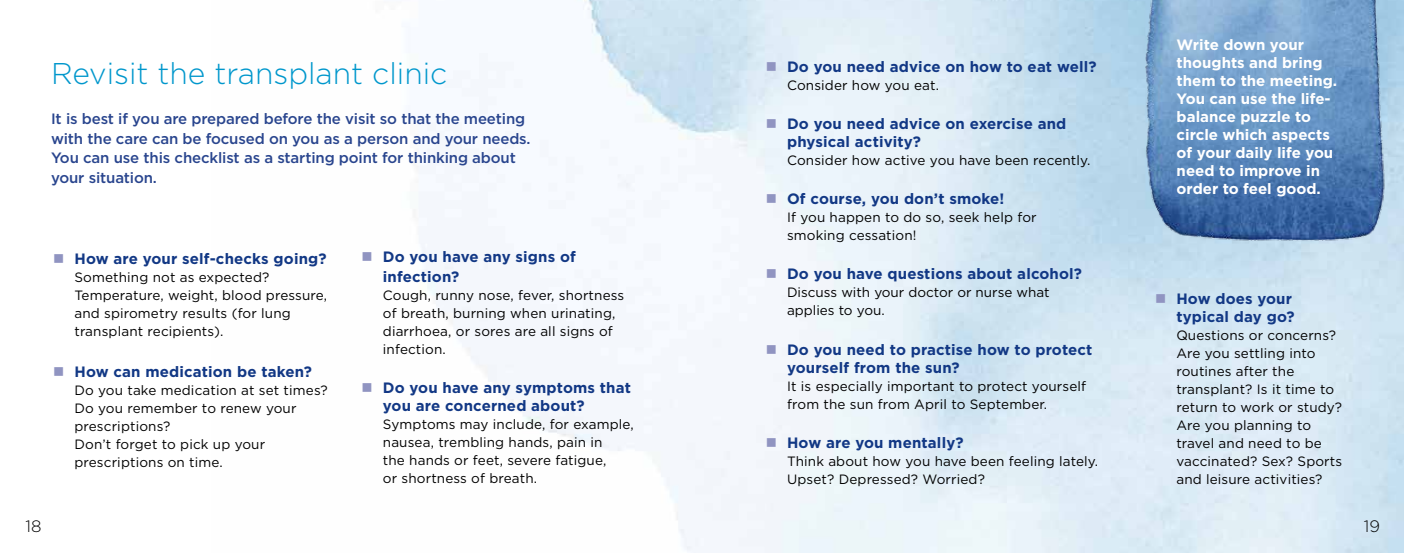
<style>
.page{position:relative;width:1404px;height:553px;background:#fff}
.page>*{position:absolute;margin:0;border:0;box-sizing:border-box;transform-origin:0 0}
.t1{font:300 30px "Gotham";color:#0097cc}
.t2{font:300 16.5px "Gotham";color:#000}
.t3{font:700 15px/18px "Gotham";letter-spacing:.01em;color:#123885}
.t4{font:500 15px/19.5px "Gotham";letter-spacing:-.01em;color:#29458e}
.t5{font:700 15px/18px "Gotham";color:#fff}
.t6{font:13.5px/18px "Gotham";letter-spacing:.01em;color:#000}
</style>
<div class="page">
<img style="left:1129px;top:0;width:274px;height:250px">
<svg style="left:767px;top:62px;width:8px;height:8px"></svg>
<svg style="left:767px;top:119px;width:8px;height:9px"></svg>
<svg style="left:767px;top:194px;width:8px;height:9px"></svg>
<svg style="left:767px;top:269px;width:8px;height:9px"></svg>
<svg style="left:767px;top:345px;width:8px;height:8px"></svg>
<svg style="left:767px;top:438px;width:8px;height:9px"></svg>
<svg style="left:1156px;top:294px;width:8px;height:9px"></svg>
<h1 class="t1" style="left:51px;top:54px;width:398px">Revisit the transplant clinic</h1>
<p class="t4" style="left:51px;top:109px;width:481px">It is best if you are prepared before the visit so that the meeting with the care can be focused on you as a person and your needs.<br>You can use this checklist as a starting point for thinking about your situation.</p>
<p class="t3" style="left:74px;top:249px;width:254px">How are your self-checks going?</p>
<p class="t6" style="left:74px;top:267px;width:254px">Something not as expected?<br>Temperature, weight, blood pressure, and spirometry results (for lung transplant recipients).</p>
<p class="t3" style="left:74px;top:362px;width:239px">How can medication be taken?</p>
<p class="t6" style="left:74px;top:380px;width:255px">Do you take medication at set times?<br>Do you remember to renew your prescriptions?<br>Don’t forget to pick up your prescriptions on time.</p>
<p class="t3" style="left:383px;top:247px;width:194px;line-height:19.8px">Do you have any signs of infection?</p>
<p class="t6" style="left:383px;top:286px;width:243px">Cough, runny nose, fever, shortness of breath, burning when urinating, diarrhoea, or sores are all signs of infection.</p>
<p class="t3" style="left:383px;top:379px;width:249px">Do you have any symptoms that you are concerned about?</p>
<p class="t6" style="left:383px;top:415px;width:252px">Symptoms may include, for example, nausea, trembling hands, pain in<br>the hands or feet, severe fatigue,<br>or shortness of breath.</p>
<p class="t3" style="left:787px;top:57px;width:311px">Do you need advice on how to eat well?</p>
<p class="t6" style="left:787px;top:75px;width:153px">Consider how you eat.</p>
<p class="t3" style="left:787px;top:114px;width:281px">Do you need advice on exercise and physical activity?</p>
<p class="t6" style="left:787px;top:151px;width:305px">Consider how active you have been recently.</p>
<p class="t3" style="left:787px;top:190px;width:219px">Of course, you don’t smoke!</p>
<p class="t6" style="left:787px;top:208px;width:251px">If you happen to do so, seek help for smoking cessation!</p>
<p class="t3" style="left:787px;top:265px;width:296px">Do you have questions about alcohol?</p>
<p class="t6" style="left:787px;top:283px;width:264px">Discuss with your doctor or nurse what applies to you.</p>
<p class="t3" style="left:787px;top:340px;width:307px">Do you need to practise how to protect yourself from the sun?</p>
<p class="t6" style="left:787px;top:377px;width:300px">It is especially important to protect yourself from the sun from April to September.</p>
<p class="t3" style="left:787px;top:433px;width:178px">How are you mentally?</p>
<p class="t6" style="left:787px;top:452px;width:312px">Think about how you have been feeling lately.<br>Upset? Depressed? Worried?</p>
<p class="t5" style="left:1176px;top:36px;width:162px">Write down your thoughts and bring them to the meeting.<br>You can use the life&shy;balance puzzle to circle which aspects of your daily life you need to improve in order to feel good.</p>
<p class="t3" style="left:1176px;top:289px;width:120px">How does your typical day go?</p>
<p class="t6" style="left:1176px;top:326px;width:167px">Questions or concerns?<br>Are you settling into routines after the transplant? Is it time to return to work or study?<br>Are you planning to travel and need to be vaccinated? Sex? Sports and leisure activities?</p>
<p class="t2" style="left:26px;top:516px;width:17px">18</p>
<p class="t2" style="left:1363px;top:516px;width:18px">19</p>
</div>
